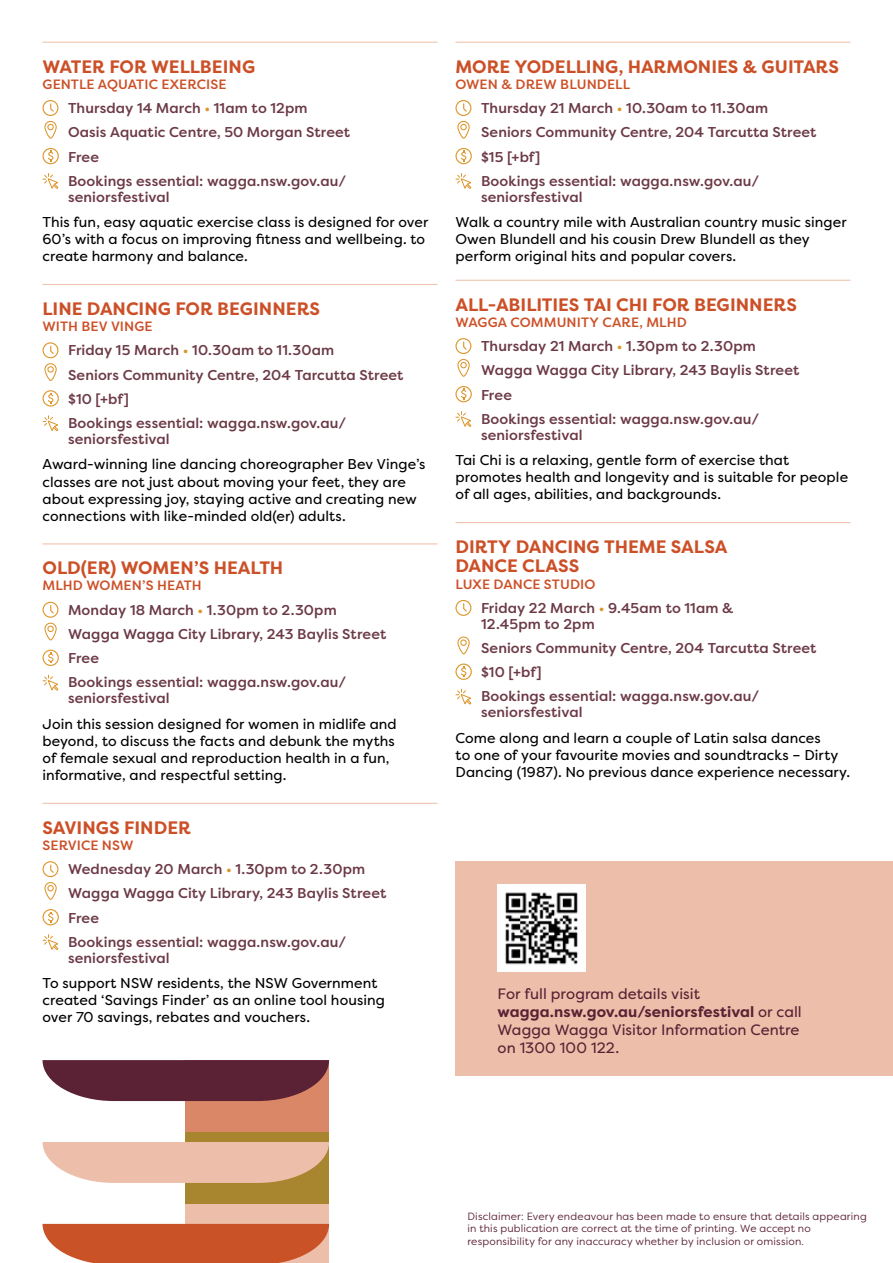
<style>
.page{position:relative;width:893px;height:1263px;background:#fff}
.page>*{position:absolute;margin:0;border:0;box-sizing:border-box;transform-origin:0 0}
.t1{font:700 18px/19.5px "Filson Pro";color:#cc5027}
.t2{font:15px/18px "Filson Pro";letter-spacing:.005em;color:#5b2134}
.t3{font:14.25px/17.1px "Filson Pro";letter-spacing:.005em;color:#000}
.t4{font:500 14.25px/24.3px "Filson Pro";letter-spacing:.01em;color:#6c3a46}
.t5{font:500 13.5px "Filson Pro";letter-spacing:.01em;color:#cc5027}
.t6{font:10.5px/12.6px "Filson Pro";letter-spacing:.015em;color:#5b2134}
.s1{color:#dd9428}
.s2{font-weight:700}
</style>
<div class="page">
<div style="left:455px;top:862px;width:438px;height:214px;background:#edbfab"></div>
<hr style="left:43px;top:42px;width:394px;height:1px;background:#f0c4b0">
<hr style="left:43px;top:284px;width:394px;height:1px;background:#f0c4b0">
<hr style="left:43px;top:543px;width:394px;height:1px;background:#f0c4b0">
<hr style="left:43px;top:803px;width:394px;height:1px;background:#f0c4b0">
<div style="left:43px;top:100px;width:15px;height:16px;border:1px solid #dd9428;border-radius:50%"></div>
<svg style="left:50px;top:103px;width:4px;height:9px"></svg>
<svg style="left:44px;top:120px;width:13px;height:19px"></svg>
<svg style="left:48px;top:151px;width:5px;height:10px"></svg>
<div style="left:43px;top:148px;width:16px;height:16px;border:1px solid #dd9428;border-radius:50%"></div>
<svg style="left:42px;top:173px;width:17px;height:16px"></svg>
<div style="left:43px;top:342px;width:15px;height:16px;border:1px solid #dd9428;border-radius:50%"></div>
<svg style="left:50px;top:345px;width:4px;height:9px"></svg>
<svg style="left:44px;top:363px;width:13px;height:18px"></svg>
<svg style="left:48px;top:393px;width:5px;height:11px"></svg>
<div style="left:43px;top:390px;width:16px;height:17px;border:1px solid #dd9428;border-radius:50%"></div>
<svg style="left:42px;top:415px;width:17px;height:17px"></svg>
<div style="left:43px;top:602px;width:15px;height:16px;border:1px solid #dd9428;border-radius:50%"></div>
<svg style="left:50px;top:604px;width:5px;height:10px"></svg>
<svg style="left:44px;top:622px;width:13px;height:19px"></svg>
<svg style="left:48px;top:652px;width:5px;height:11px"></svg>
<div style="left:43px;top:650px;width:16px;height:16px;border:1px solid #dd9428;border-radius:50%"></div>
<svg style="left:42px;top:674px;width:17px;height:17px"></svg>
<div style="left:43px;top:861px;width:15px;height:16px;border:1px solid #dd9428;border-radius:50%"></div>
<svg style="left:50px;top:864px;width:4px;height:9px"></svg>
<svg style="left:44px;top:882px;width:13px;height:18px"></svg>
<svg style="left:48px;top:912px;width:5px;height:10px"></svg>
<div style="left:43px;top:909px;width:16px;height:16px;border:1px solid #dd9428;border-radius:50%"></div>
<svg style="left:42px;top:934px;width:17px;height:16px"></svg>
<hr style="left:455px;top:42px;width:395px;height:1px;background:#f0c4b0">
<hr style="left:455px;top:280px;width:395px;height:1px;background:#f0c4b0">
<hr style="left:455px;top:522px;width:395px;height:1px;background:#f0c4b0">
<div style="left:455px;top:100px;width:16px;height:16px;border:1px solid #dd9428;border-radius:50%"></div>
<svg style="left:463px;top:103px;width:4px;height:9px"></svg>
<svg style="left:457px;top:120px;width:13px;height:19px"></svg>
<svg style="left:461px;top:151px;width:5px;height:10px"></svg>
<div style="left:455px;top:148px;width:17px;height:16px;border:1px solid #dd9428;border-radius:50%"></div>
<svg style="left:455px;top:173px;width:17px;height:16px"></svg>
<div style="left:455px;top:338px;width:16px;height:16px;border:1px solid #dd9428;border-radius:50%"></div>
<svg style="left:463px;top:341px;width:4px;height:9px"></svg>
<svg style="left:457px;top:359px;width:13px;height:18px"></svg>
<svg style="left:461px;top:389px;width:5px;height:10px"></svg>
<div style="left:455px;top:386px;width:17px;height:16px;border:1px solid #dd9428;border-radius:50%"></div>
<svg style="left:455px;top:411px;width:17px;height:16px"></svg>
<div style="left:455px;top:600px;width:16px;height:16px;border:1px solid #dd9428;border-radius:50%"></div>
<svg style="left:463px;top:603px;width:4px;height:9px"></svg>
<svg style="left:457px;top:636px;width:13px;height:19px"></svg>
<svg style="left:461px;top:666px;width:5px;height:11px"></svg>
<div style="left:455px;top:663px;width:17px;height:17px;border:1px solid #dd9428;border-radius:50%"></div>
<svg style="left:455px;top:688px;width:17px;height:17px"></svg>
<img style="left:498px;top:884px;width:87px;height:88px">
<div style="left:186px;top:1203px;width:143px;height:60px;background:#edbfab"></div>
<div style="left:186px;top:1132px;width:143px;height:71px;background:#a7862f"></div>
<div style="left:186px;top:1060px;width:143px;height:72px;background:#d98766"></div>
<svg style="left:43px;top:1060px;width:286px;height:41px;background:#6a3241"></svg>
<svg style="left:43px;top:1142px;width:286px;height:41px;background:#eabfa9"></svg>
<svg style="left:43px;top:1224px;width:286px;height:39px;background:#cd5f36"></svg>
<p class="t1" style="left:43px;top:57px;width:214px">WATER FOR WELLBEING</p>
<p class="t5" style="left:43px;top:75px;width:186px">GENTLE AQUATIC EXERCISE</p>
<p class="t4" style="left:68px;top:96px;width:284px">Thursday 14 March <span class="s1">•</span> 11am to 12pm<br>Oasis Aquatic Centre, 50 Morgan Street<br>Free<br>Bookings essential: wagga.nsw.gov.au/</p>
<p class="t4" style="left:68px;top:184px;width:103px">seniorsfestival</p>
<p class="t3" style="left:43px;top:213px;width:387px">This fun, easy aquatic exercise class is designed for over<br>60’s with a focus on improving fitness and wellbeing. to create harmony and balance.</p>
<p class="t1" style="left:43px;top:299px;width:279px">LINE DANCING FOR BEGINNERS</p>
<p class="t5" style="left:43px;top:317px;width:112px">WITH BEV VINGE</p>
<p class="t4" style="left:68px;top:338px;width:337px">Friday 15 March <span class="s1">•</span> 10.30am to 11.30am<br>Seniors Community Centre, 204 Tarcutta Street $10 [+bf]<br>Bookings essential: wagga.nsw.gov.au/</p>
<p class="t4" style="left:68px;top:426px;width:103px">seniorsfestival</p>
<p class="t3" style="left:43px;top:456px;width:384px">Award-winning line dancing choreographer Bev Vinge’s classes are not just about moving your feet, they are about expressing joy, staying active and creating new connections with like-minded old(er) adults.</p>
<p class="t1" style="left:43px;top:558px;width:242px">OLD(ER) WOMEN’S HEALTH</p>
<p class="t5" style="left:43px;top:576px;width:161px">MLHD WOMEN’S HEATH</p>
<p class="t4" style="left:68px;top:597px;width:320px">Monday 18 March <span class="s1">•</span> 1.30pm to 2.30pm<br>Wagga Wagga City Library, 243 Baylis Street<br>Free<br>Bookings essential: wagga.nsw.gov.au/</p>
<p class="t4" style="left:68px;top:686px;width:103px">seniorsfestival</p>
<p class="t3" style="left:43px;top:715px;width:356px">Join this session designed for women in midlife and beyond, to discuss the facts and debunk the myths of female sexual and reproduction health in a fun, informative, and respectful setting.</p>
<p class="t1" style="left:43px;top:818px;width:150px">SAVINGS FINDER</p>
<p class="t5" style="left:43px;top:836px;width:92px">SERVICE NSW</p>
<p class="t4" style="left:68px;top:857px;width:320px">Wednesday 20 March <span class="s1">•</span> 1.30pm to 2.30pm<br>Wagga Wagga City Library, 243 Baylis Street<br>Free<br>Bookings essential: wagga.nsw.gov.au/</p>
<p class="t4" style="left:68px;top:945px;width:103px">seniorsfestival</p>
<p class="t3" style="left:43px;top:974px;width:344px">To support NSW residents, the NSW Government created ‘Savings Finder’ as an online tool housing over 70 savings, rebates and vouchers.</p>
<p class="t1" style="left:455px;top:57px;width:385px">MORE YODELLING, HARMONIES &amp; GUITARS</p>
<p class="t5" style="left:455px;top:75px;width:176px">OWEN &amp; DREW BLUNDELL</p>
<p class="t4" style="left:481px;top:96px;width:337px">Thursday 21 March <span class="s1">•</span> 10.30am to 11.30am Seniors Community Centre, 204 Tarcutta Street $15 [+bf]<br>Bookings essential: wagga.nsw.gov.au/</p>
<p class="t4" style="left:481px;top:184px;width:103px">seniorsfestival</p>
<p class="t3" style="left:455px;top:213px;width:393px">Walk a country mile with Australian country music singer<br>Owen Blundell and his cousin Drew Blundell as they perform original hits and popular covers.</p>
<p class="t1" style="left:455px;top:295px;width:343px">ALL-ABILITIES TAI CHI FOR BEGINNERS</p>
<p class="t5" style="left:455px;top:313px;width:233px">WAGGA COMMUNITY CARE, MLHD</p>
<p class="t4" style="left:481px;top:334px;width:320px">Thursday 21 March <span class="s1">•</span> 1.30pm to 2.30pm<br>Wagga Wagga City Library, 243 Baylis Street<br>Free<br>Bookings essential: wagga.nsw.gov.au/</p>
<p class="t4" style="left:481px;top:422px;width:103px">seniorsfestival</p>
<p class="t3" style="left:455px;top:451px;width:394px">Tai Chi is a relaxing, gentle form of exercise that promotes health and longevity and is suitable for people of all ages, abilities, and backgrounds.</p>
<p class="t1" style="left:455px;top:537px;width:273px">DIRTY DANCING THEME SALSA<br>DANCE CLASS</p>
<p class="t5" style="left:455px;top:574px;width:141px">LUXE DANCE STUDIO</p>
<p class="t4" style="left:481px;top:600px;width:254px;line-height:15.8px">Friday 22 March <span class="s1">•</span> 9.45am to 11am &amp;<br>12.45pm to 2pm</p>
<p class="t4" style="left:481px;top:635px;width:337px">Seniors Community Centre, 204 Tarcutta Street $10 [+bf]<br>Bookings essential: wagga.nsw.gov.au/</p>
<p class="t4" style="left:481px;top:700px;width:103px">seniorsfestival</p>
<p class="t3" style="left:455px;top:729px;width:396px">Come along and learn a couple of Latin salsa dances<br>to one of your favourite movies and soundtracks – Dirty<br>Dancing (1987). No previous dance experience necessary.</p>
<p class="t2" style="left:497px;top:985px;width:306px">For full program details visit <span class="s2">wagga.nsw.gov.au/seniorsfestival</span> or call<br>Wagga Wagga Visitor Information Centre on 1300 100 122.</p>
<p class="t6" style="left:467px;top:1209px;width:401px">Disclaimer: Every endeavour has been made to ensure that details appearing in this publication are correct at the time of printing. We accept no responsibility for any inaccuracy whether by inclusion or omission.</p>
</div>
